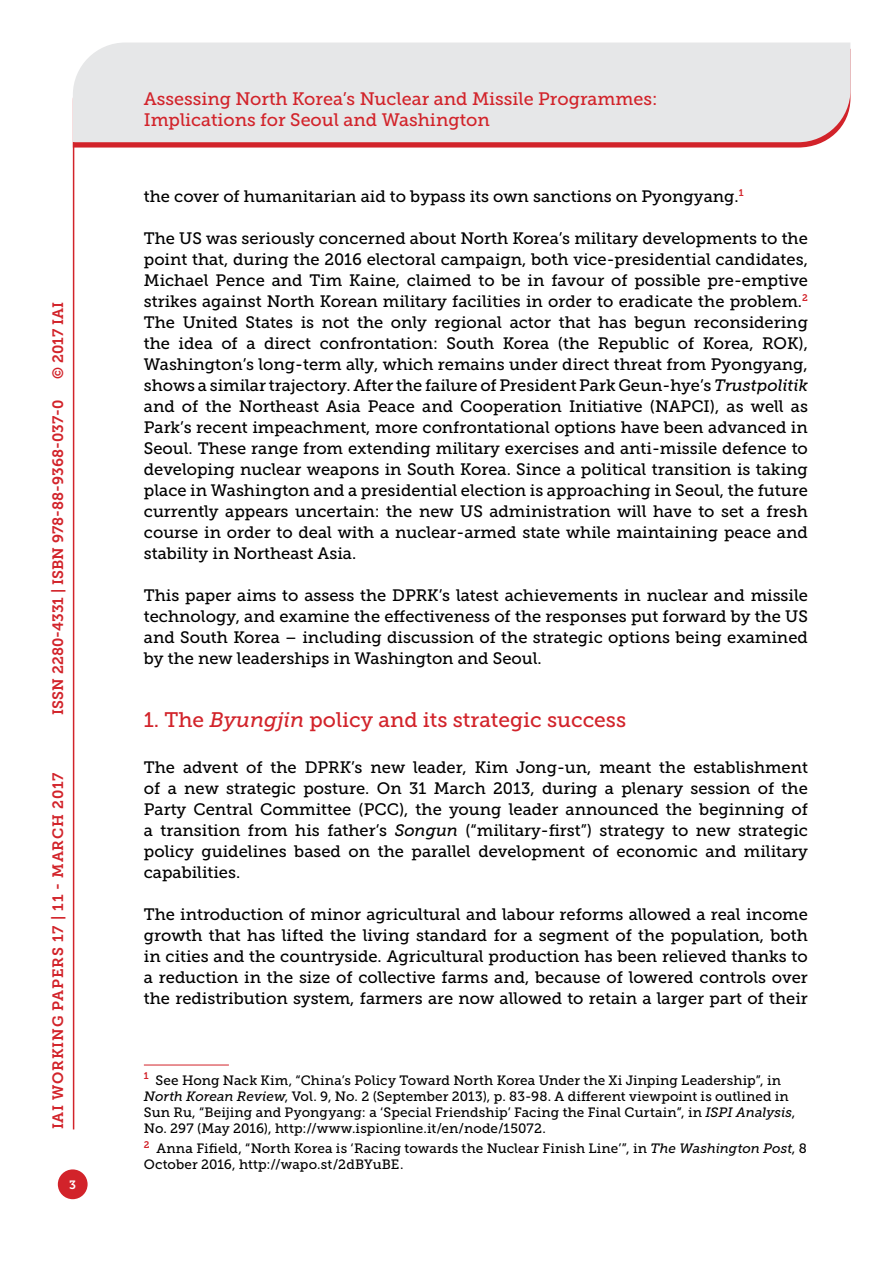
<style>
.page{position:relative;width:893px;height:1263px;background:#fff}
.page>*{position:absolute;margin:0;border:0;box-sizing:border-box;transform-origin:0 0}
.t1{font:21px "Museo Slab 500";color:#d2232a}
.t2{font:18px/21.6px "Museo Slab 500";color:#d2232a}
.t3{font:16.5px/21px "Museo Slab 500";color:#000;text-align:justify}
.t4{font:15px "Museo Slab 700";color:#d2232a}
.t5{font:15px "Museo Slab 700";letter-spacing:.05em;color:#d2232a}
.t6{font:13.5px/16.2px "Museo Slab 500";letter-spacing:.005em;color:#000}
.t7{font:12px "Museo Slab 700";color:#fff}
.s1{font-style:italic}
</style>
<div class="page">
<svg style="left:74px;top:142px;width:749px;height:6px;background:#d63d43"></svg>
<div style="left:73px;top:43px;width:777px;height:99px;background:#e6e7e8"></div>
<div style="left:58px;top:1169px;width:30px;height:30px;background:#d2232a;border-radius:50%"></div>
<hr style="left:73px;top:142px;width:1px;height:987px;background:#d2232a">
<hr style="left:144px;top:1065px;width:85px;height:1px;background:#d2232a">
<p class="t4" style="left:50px;top:379px;width:78px;rotate:-90deg">© 2017 IAI</p>
<p class="t4" style="left:49px;top:715px;width:316px;rotate:-90deg">ISSN 2280-4331 | ISBN 978-88-9368-037-0</p>
<p class="t5" style="left:50px;top:1129px;width:358px;rotate:-90deg">IAI WORKING PAPERS 17 | 11 - MARCH 2017</p>
<p class="t7" style="left:69px;top:1178px;width:8px">3</p>
<p class="t2" style="left:144px;top:88px;width:515px">Assessing North Korea’s Nuclear and Missile Programmes:<br>Implications for Seoul and Washington</p>
<p class="t3" style="left:144px;top:186px;width:601px">the cover of humanitarian aid to bypass its own sanctions on Pyongyang.<sup>1</sup></p>
<p class="t3" style="left:144px;top:228px;width:666px">The US was seriously concerned about North Korea’s military developments to the point that, during the 2016 electoral campaign, both vice-presidential candidates, Michael Pence and Tim Kaine, claimed to be in favour of possible pre-emptive strikes against North Korean military facilities in order to eradicate the problem.<sup>2<br></sup>The United States is not the only regional actor that has begun reconsidering the idea of a direct confrontation: South Korea (the Republic of Korea, ROK), Washington’s long-term ally, which remains under direct threat from Pyongyang, shows a similar trajectory. After the failure of President Park Geun-hye’s <span class="s1">Trustpolitik </span>and of the Northeast Asia Peace and Cooperation Initiative (NAPCI), as well as Park’s recent impeachment, more confrontational options have been advanced in Seoul. These range from extending military exercises and anti-missile defence to developing nuclear weapons in South Korea. Since a political transition is taking place in Washington and a presidential election is approaching in Seoul, the future currently appears uncertain: the new US administration will have to set a fresh course in order to deal with a nuclear-armed state while maintaining peace and stability in Northeast Asia.</p>
<p class="t3" style="left:144px;top:585px;width:666px">This paper aims to assess the DPRK’s latest achievements in nuclear and missile technology, and examine the effectiveness of the responses put forward by the US and South Korea – including discussion of the strategic options being examined by the new leaderships in Washington and Seoul.</p>
<p class="t1" style="left:144px;top:708px;width:484px">1. The <span class="s1">Byungjin</span> policy and its strategic success</p>
<p class="t3" style="left:144px;top:757px;width:666px">The advent of the DPRK’s new leader, Kim Jong-un, meant the establishment of a new strategic posture. On 31 March 2013, during a plenary session of the Party Central Committee (PCC), the young leader announced the beginning of a transition from his father’s <span class="s1">Songun</span> (“military-first”) strategy to new strategic policy guidelines based on the parallel development of economic and military capabilities.</p>
<p class="t3" style="left:144px;top:904px;width:666px">The introduction of minor agricultural and labour reforms allowed a real income growth that has lifted the living standard for a segment of the population, both in cities and the countryside. Agricultural production has been relieved thanks to a reduction in the size of collective farms and, because of lowered controls over the redistribution system, farmers are now allowed to retain a larger part of their</p>
<p class="t6" style="left:144px;top:1072px;width:653px"><sup>1</sup> See Hong Nack Kim, “China’s Policy Toward North Korea Under the Xi Jinping Leadership”, in <span class="s1">North Korean Review</span>, Vol. 9, No. 2 (September 2013), p. 83-98. A different viewpoint is outlined in Sun Ru, “Beijing and Pyongyang: a ‘Special Friendship’ Facing the Final Curtain”, in <span class="s1">ISPI Analysis</span>, No. 297 (May 2016), http://www.ispionline.it/en/node/15072.</p>
<p class="t6" style="left:144px;top:1140px;width:665px"><sup>2</sup> Anna Fifield, “North Korea is ‘Racing towards the Nuclear Finish Line’”, in <span class="s1">The Washington Post</span>, 8<br>October 2016, http://wapo.st/2dBYuBE.</p>
</div>
